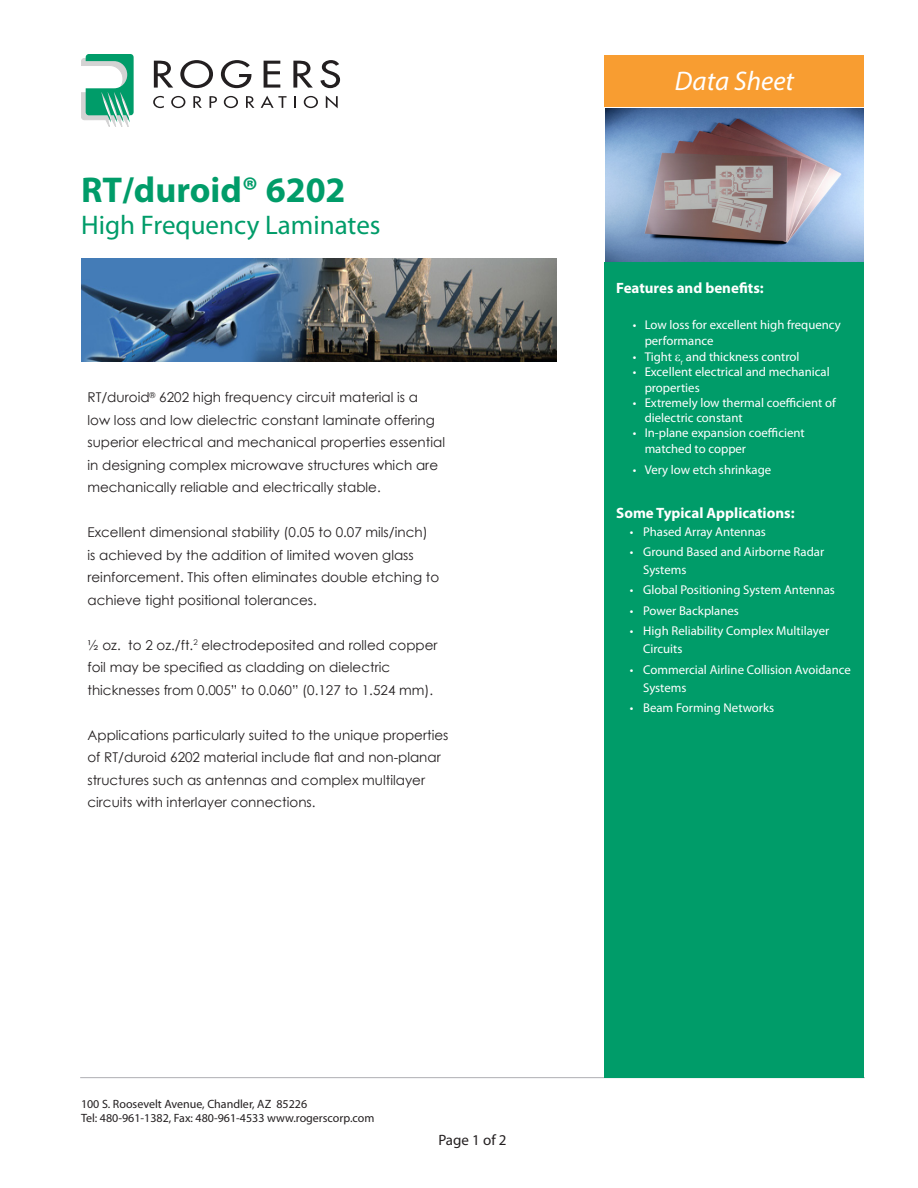
<style>
.page{position:relative;width:918px;height:1188px;background:#fff}
.page>*{position:absolute;margin:0;border:0;box-sizing:border-box;transform-origin:0 0}
.t1{font:700 36px "Myriad Pro";color:#009c69}
.t2{font:27px "Myriad Pro";color:#009c69}
.t3{font:italic 27px "Myriad Pro";color:#fff}
.t4{font:700 15px "Myriad Pro";color:#fff}
.t5{font:15px "Myriad Pro";color:#231f20}
.t6{font:13.5px/22.5px "Century Gothic";color:#231f20}
.t7{font:12.75px/15.3px "Myriad Pro";color:#fff}
.t8{font:12px/14.4px "Myriad Pro";color:#231f20}
</style>
<div class="page">
<hr style="left:80px;top:1077px;width:785px;height:1px;background:#aeafb3">
<img style="left:81px;top:259px;width:475px;height:102px">
<svg style="left:81px;top:54px;width:53px;height:73px"></svg>
<svg style="left:154px;top:61px;width:19px;height:27px"></svg>
<svg style="left:180px;top:60px;width:33px;height:28px"></svg>
<svg style="left:221px;top:60px;width:30px;height:28px"></svg>
<svg style="left:264px;top:61px;width:16px;height:27px"></svg>
<svg style="left:293px;top:61px;width:20px;height:27px"></svg>
<svg style="left:320px;top:60px;width:20px;height:28px"></svg>
<svg style="left:153px;top:96px;width:11px;height:12px"></svg>
<svg style="left:171px;top:96px;width:14px;height:12px"></svg>
<svg style="left:193px;top:96px;width:9px;height:12px"></svg>
<svg style="left:210px;top:96px;width:7px;height:12px"></svg>
<svg style="left:224px;top:96px;width:14px;height:12px"></svg>
<svg style="left:246px;top:96px;width:8px;height:12px"></svg>
<svg style="left:261px;top:96px;width:26px;height:12px"></svg>
<svg style="left:294px;top:96px;width:2px;height:12px"></svg>
<svg style="left:304px;top:96px;width:14px;height:12px"></svg>
<svg style="left:326px;top:96px;width:12px;height:12px"></svg>
<div style="left:605px;top:55px;width:259px;height:52px;background:#f89d31"></div>
<img style="left:605px;top:108px;width:258px;height:154px">
<div style="left:604px;top:262px;width:259px;height:815px;background:#009c69"></div>
<p class="t1" style="left:81px;top:166px;width:266px">RT/duroid® 6202</p>
<p class="t2" style="left:81px;top:209px;width:301px">High Frequency Laminates</p>
<p class="t6" style="left:87px;top:386px;width:359px">RT/duroid<sup>®</sup> 6202 high frequency circuit material is a<br>low loss and low dielectric constant laminate offering superior electrical and mechanical properties essential in designing complex microwave structures which are mechanically reliable and electrically stable.</p>
<p class="t6" style="left:87px;top:521px;width:353px">Excellent dimensional stability (0.05 to 0.07 mils/inch)<br>is achieved by the addition of limited woven glass reinforcement. This often eliminates double etching to achieve tight positional tolerances.</p>
<p class="t6" style="left:87px;top:633px;width:352px">½ oz. to 2 oz./ft.<sup>2</sup> electrodeposited and rolled copper foil may be specified as cladding on dielectric thicknesses from 0.005” to 0.060” (0.127 to 1.524 mm).</p>
<p class="t6" style="left:87px;top:723px;width:362px">Applications particularly suited to the unique properties of RT/duroid 6202 material include flat and non-planar structures such as antennas and complex multilayer circuits with interlayer connections.</p>
<p class="t3" style="left:675px;top:64px;width:121px">Data Sheet</p>
<p class="t4" style="left:616px;top:278px;width:149px">Features and benefits:</p>
<p class="t7" style="left:645px;top:317px;width:198px;text-indent:-12px">• Low loss for excellent high frequency performance</p>
<p class="t7" style="left:633px;top:349px;width:168px">• Tight <sub>r</sub> and thickness control</p>
<p class="t7" style="left:645px;top:364px;width:187px;text-indent:-12px">• Excellent electrical and mechanical properties</p>
<p class="t7" style="left:645px;top:395px;width:193px;text-indent:-12px">• Extremely low thermal coefficient of dielectric constant</p>
<p class="t7" style="left:645px;top:425px;width:162px;text-indent:-12px">• In-plane expansion coefficient matched to copper</p>
<p class="t7" style="left:633px;top:462px;width:140px">• Very low etch shrinkage</p>
<p class="t4" style="left:616px;top:503px;width:180px">Some Typical Applications:</p>
<p class="t7" style="left:630px;top:523px;width:138px">• Phased Array Antennas</p>
<p class="t7" style="left:643px;top:543px;width:183px;line-height:18px;text-indent:-14px">• Ground Based and Airborne Radar<br>Systems</p>
<p class="t7" style="left:630px;top:582px;width:207px">• Global Positioning System Antennas</p>
<p class="t7" style="left:630px;top:603px;width:111px">• Power Backplanes</p>
<p class="t7" style="left:643px;top:622px;width:188px;line-height:18px;text-indent:-14px">• High Reliability Complex Multilayer<br>Circuits</p>
<p class="t7" style="left:643px;top:660px;width:209px;line-height:18px;text-indent:-14px">• Commercial Airline Collision Avoidance<br>Systems</p>
<p class="t7" style="left:630px;top:700px;width:146px">• Beam Forming Networks</p>
<p class="t8" style="left:81px;top:1097px;width:295px">100 S. Roosevelt Avenue, Chandler, AZ 85226<br>Tel: 480-961-1382, Fax: 480-961-4533 www.rogerscorp.com</p>
<p class="t5" style="left:438px;top:1131px;width:70px">Page 1 of 2</p>
</div>
